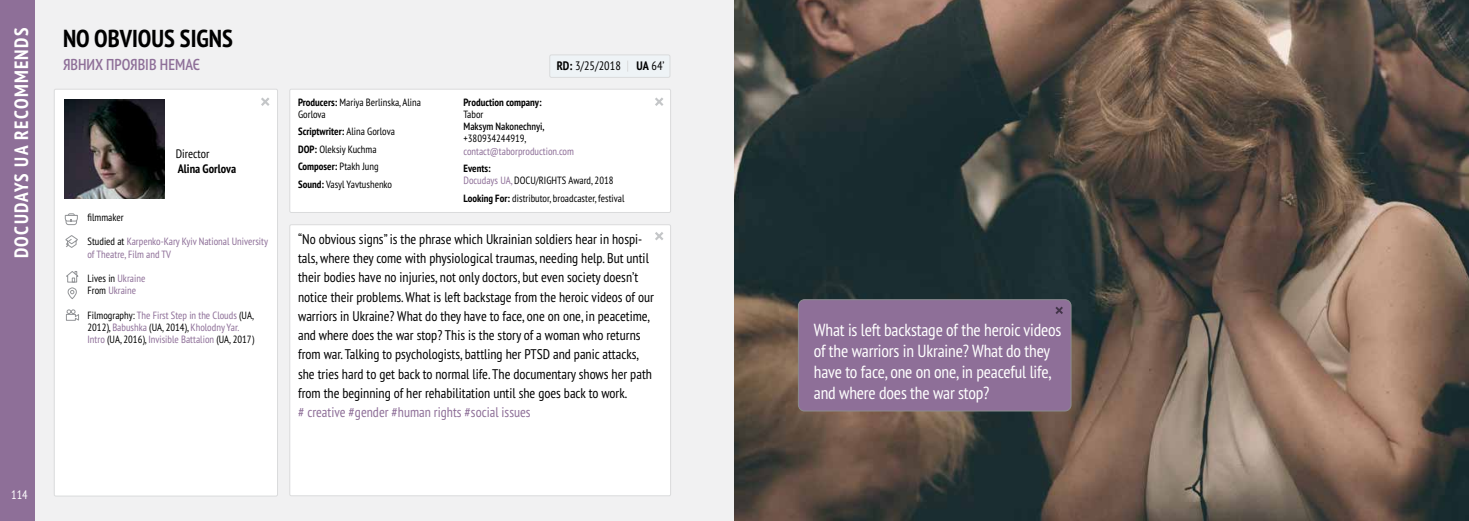
<style>
.page{position:relative;width:1469px;height:521px;background:#fff}
.page>*{position:absolute;margin:0;border:0;box-sizing:border-box;transform-origin:0 0}
.t1{font:700 condensed 24.5px "PT Sans Pro";color:#000}
.t2{font:700 condensed 19.25px "PT Sans Pro";letter-spacing:.07em;color:#fff}
.t3{font:condensed 17.5px/21px "PT Sans Pro";letter-spacing:-.01em;color:#fff}
.t4{font:600 condensed 15.75px "PT Sans Pro";color:#8e6f98}
.t5{font:condensed 14px/19.2px "PT Sans Pro";color:#000}
.t6{font:condensed 14px "PT Sans Pro";color:#8e6f98}
.t7{font:condensed 12.25px "PT Sans Pro";color:#000}
.t8{font:700 condensed 12.25px "PT Sans Pro";color:#000}
.t9{font:condensed 12.25px "PT Sans Pro";color:#fff}
.t10{font:condensed 10.5px/12.2px "PT Sans Pro";color:#8e6f98}
.t11{font:condensed 10.5px/17.5px "PT Sans Pro";color:#000}
.t12{font:700 condensed 10.5px "PT Sans Pro";color:#000}
.t13{font:600 condensed 10.5px "PT Sans Pro";color:#000}
.s1{color:#000}
.s2{font-weight:700}
.s3{color:#8e6f98}
</style>
<div class="page">
<div style="left:28px;top:0;width:706px;height:521px;background:#f1f1f2"></div>
<div style="left:54px;top:89px;width:223px;height:407px;background:#fff;border-radius:2px"></div>
<div style="left:54px;top:89px;width:224px;height:407px;border:1px solid #dadbdc;border-radius:2px"></div>
<div style="left:0;top:0;width:35px;height:521px;background:#8e6f98"></div>
<svg style="left:261px;top:97px;width:8px;height:9px"></svg>
<div style="left:550px;top:55px;width:120px;height:22px;background:#eef3f6;border-radius:2px"></div>
<div style="left:549px;top:54px;width:121px;height:24px;border:1px solid #dadbdc;border-radius:2px"></div>
<div style="left:66px;top:217px;width:11px;height:8px;border:1px solid #939598;border-radius:2px"></div>
<svg style="left:64px;top:213px;width:14px;height:9px"></svg>
<div style="left:290px;top:89px;width:380px;height:123px;background:#fff;border-radius:2px"></div>
<div style="left:289px;top:89px;width:382px;height:124px;border:1px solid #dadbdc;border-radius:2px"></div>
<svg style="left:655px;top:97px;width:8px;height:9px"></svg>
<div style="left:290px;top:225px;width:380px;height:271px;background:#fff;border-radius:2px"></div>
<div style="left:289px;top:224px;width:382px;height:272px;border:1px solid #dadbdc;border-radius:2px"></div>
<svg style="left:655px;top:232px;width:8px;height:8px"></svg>
<svg style="left:66px;top:309px;width:13px;height:12px"></svg>
<svg style="left:66px;top:271px;width:13px;height:28px"></svg>
<svg style="left:65px;top:236px;width:13px;height:11px"></svg>
<img style="left:65px;top:99px;width:99px;height:99px">
<img style="left:734px;top:0;width:734px;height:521px">
<div style="left:798px;top:300px;width:273px;height:111px;background:#8e6f98;border-radius:6px"></div>
<div style="left:798px;top:299px;width:273px;height:112px;border:1px solid #8a8c8e;border-radius:6px"></div>
<svg style="left:1055px;top:307px;width:8px;height:7px"></svg>
<h2 class="t2" style="left:9px;top:258px;width:232px;rotate:-90deg">DOCUDAYS UA RECOMMENDS</h2>
<p class="t9" style="left:11px;top:486px;width:18px">114</p>
<h1 class="t1" style="left:63px;top:22px;width:171px">NO OBVIOUS SIGNS</h1>
<p class="t4" style="left:63px;top:54px;width:139px">ЯВНИХ ПРОЯВІВ НЕМАЄ</p>
<p class="t7" style="left:176px;top:146px;width:35px">Director</p>
<p class="t8" style="left:178px;top:161px;width:60px">Alina Gorlova</p>
<p class="t11" style="left:87px;top:208px;width:38px">filmmaker</p>
<p class="t10" style="left:87px;top:235px;width:182px"><span class="s1">Studied at</span> Karpenko-Kary Kyiv National University of Theatre, Film and TV</p>
<p class="t10" style="left:87px;top:272px;width:59px"><span class="s1">Lives in</span> Ukraine<br><span class="s1">From</span> Ukraine</p>
<p class="t10" style="left:87px;top:309px;width:168px"><span class="s1">Filmography:</span> The First Step in the Clouds <span class="s1">(UA,<br>2012),</span> Babushka <span class="s1">(UA, 2014),</span> Kholodny Yar.<br>Intro <span class="s1">(UA, 2016),</span> Invisible Battalion <span class="s1">(UA, 2017)</span></p>
<p class="t11" style="left:298px;top:96px;width:124px;line-height:12.2px"><span class="s2">Producers:</span> Mariya Berlinska, Alina<br>Gorlova</p>
<p class="t11" style="left:298px;top:123px;width:98px"><span class="s2">Scriptwriter:</span> Alina Gorlova<br><span class="s2">DOP:</span> Oleksiy Kuchma<br><span class="s2">Composer:</span> Ptakh Jung<br><span class="s2">Sound:</span> Vasyl Yavtushenko</p>
<p class="t7" style="left:556px;top:58px;width:66px"><span class="s2">RD:</span> 3/25/2018</p>
<p class="t7" style="left:636px;top:58px;width:30px"><span class="s2">UA</span> 64’</p>
<p class="t12" style="left:463px;top:95px;width:80px">Production company:</p>
<p class="t11" style="left:463px;top:105px;width:21px">Tabor</p>
<p class="t13" style="left:463px;top:120px;width:83px">Maksym Nakonechnyi,</p>
<p class="t11" style="left:463px;top:130px;width:65px">+380934244919,</p>
<p class="t10" style="left:463px;top:145px;width:112px">contact@taborproduction.com</p>
<p class="t11" style="left:463px;top:162px;width:151px;line-height:12.2px"><span class="s2">Events:<br></span><span class="s3">Docudays UA,</span> DOCU/RIGHTS Award, 2018</p>
<p class="t11" style="left:463px;top:189px;width:162px"><span class="s2">Looking For:</span> distributor, broadcaster, festival</p>
<p class="t5" style="left:298px;top:229px;width:357px">“No obvious signs” is the phrase which Ukrainian soldiers hear in hospi&shy;tals, where they come with physiological traumas, needing help. But until their bodies have no injuries, not only doctors, but even society doesn’t notice their problems. What is left backstage from the heroic videos of our warriors in Ukraine? What do they have to face, one on one, in peacetime, and where does the war stop? This is the story of a woman who returns from war. Talking to psychologists, battling her PTSD and panic attacks, she tries hard to get back to normal life. The documentary shows her path from the beginning of her rehabilitation until she goes back to work.</p>
<p class="t6" style="left:298px;top:403px;width:234px"># creative #gender #human rights #social issues</p>
<p class="t3" style="left:814px;top:318px;width:249px">What is left backstage of the heroic videos of the warriors in Ukraine? What do they have to face, one on one, in peaceful life, and where does the war stop?</p>
</div>
